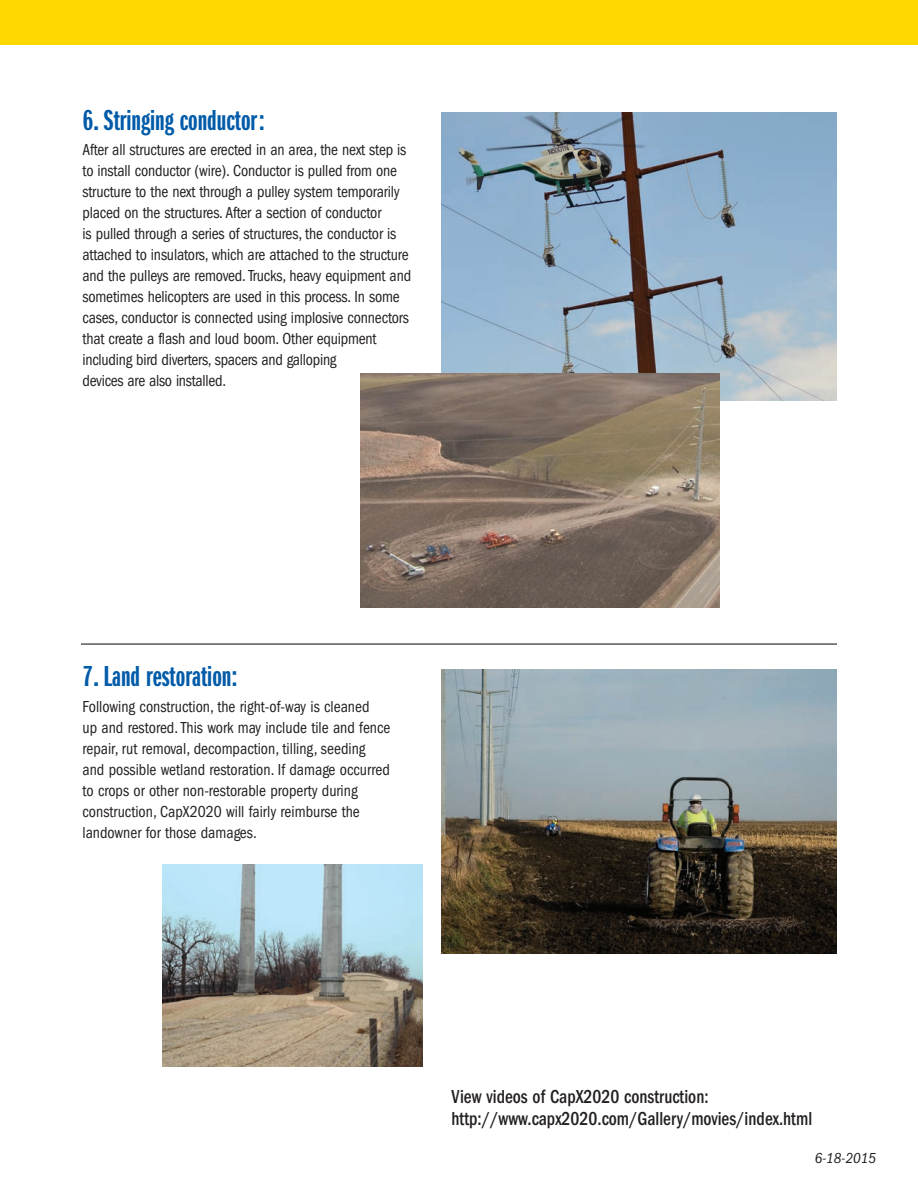
<style>
.page{position:relative;width:918px;height:1188px;background:#fff}
.page>*{position:absolute;margin:0;border:0;box-sizing:border-box;transform-origin:0 0}
.t1{font:30px "Franklin Gothic Demi X Cmpr";color:#015ba9;scale:1.1 1}
.t2{font:500 condensed 19.5px/22.5px "Franklin Gothic";color:#231f20;scale:.9 1}
.t3{font:condensed 16.5px/21px "Franklin Gothic";letter-spacing:-.01em;color:#231f20;scale:.95 1}
.t4{font:italic condensed 15px "Franklin Gothic";color:#231f20}
</style>
<div class="page">
<div style="left:0;top:0;width:918px;height:45px;background:#ffd801"></div>
<img style="left:441px;top:112px;width:396px;height:288px">
<img style="left:441px;top:669px;width:396px;height:285px">
<hr style="left:81px;top:644px;width:756px;height:1px;background:#231f20">
<img style="left:162px;top:864px;width:261px;height:202px">
<img style="left:360px;top:374px;width:360px;height:234px">
<h1 class="t1" style="left:82px;top:110px;width:167px">6. Stringing conductor:</h1>
<p class="t3" style="left:83px;top:140px;width:348px">After all structures are erected in an area, the next step is to install conductor (wire). Conductor is pulled from one structure to the next through a pulley system temporarily placed on the structures. After a section of conductor<br>is pulled through a series of structures, the conductor is attached to insulators, which are attached to the structure and the pulleys are removed. Trucks, heavy equipment and sometimes helicopters are used in this process. In some cases, conductor is connected using implosive connectors that create a flash and loud boom. Other equipment including bird diverters, spacers and galloping<br>devices are also installed.</p>
<h1 class="t1" style="left:82px;top:666px;width:143px">7. Land restoration:</h1>
<p class="t3" style="left:83px;top:697px;width:326px">Following construction, the right-of-way is cleaned<br>up and restored. This work may include tile and fence repair, rut removal, decompaction, tilling, seeding and possible wetland restoration. If damage occurred to crops or other non-restorable property during construction, CapX2020 will fairly reimburse the landowner for those damages.</p>
<p class="t2" style="left:452px;top:1087px;width:402px">View videos of CapX2020 construction: http://www.capx2020.com/Gallery/movies/index.html</p>
<p class="t4" style="left:815px;top:1153px;width:63px">6-18-2015</p>
</div>
